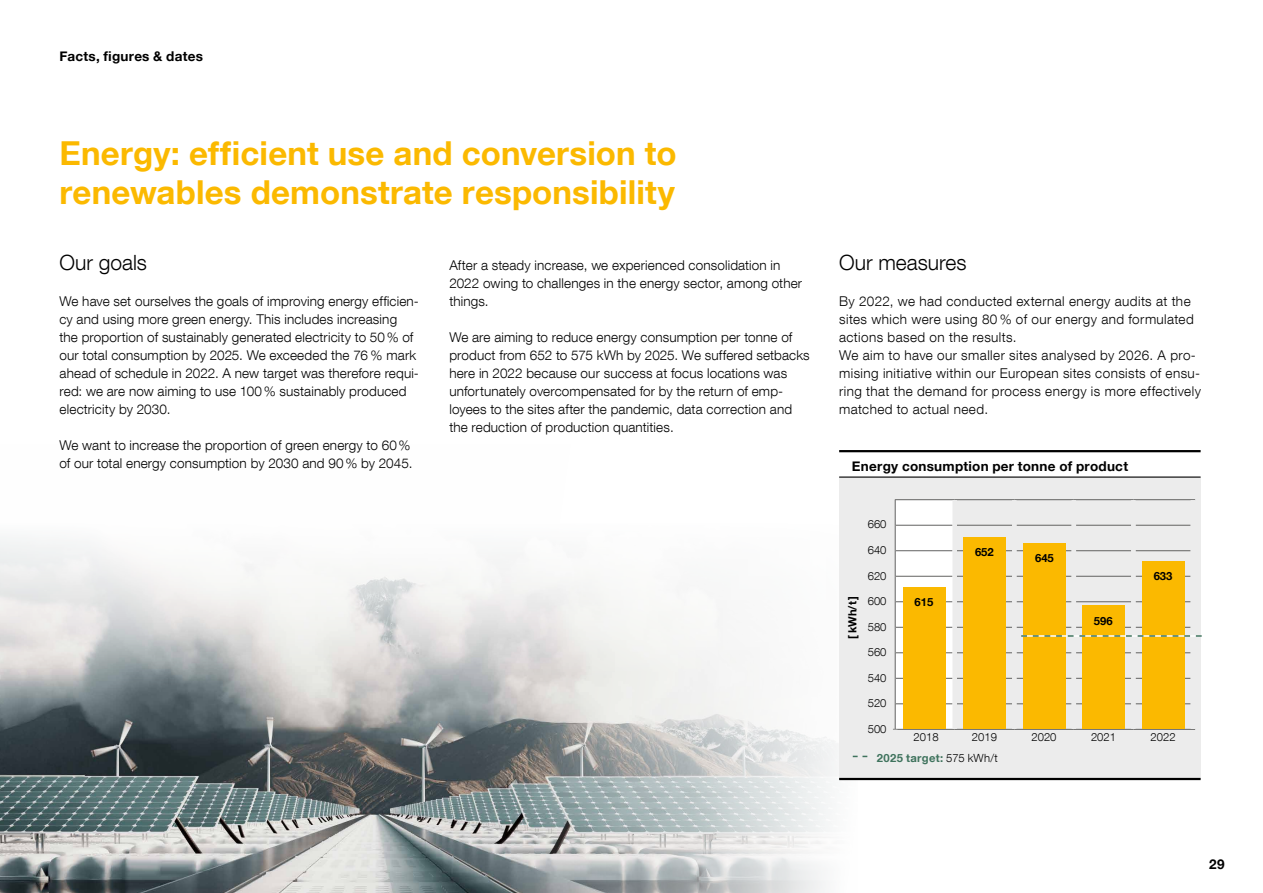
<style>
.page{position:relative;width:1263px;height:893px;background:#fff}
.page>*{position:absolute;margin:0;border:0;box-sizing:border-box;transform-origin:0 0}
.t1{font:700 33px/39px "Helvetica Neue LT Com";letter-spacing:.005em;color:#fbb900}
.t2{font:300 21px "Helvetica Neue LT Com";color:#000}
.t3{font:300 13.5px/18px "Helvetica Neue LT Com";letter-spacing:.01em;color:#000}
.t4{font:300 13.5px/18px "Helvetica Neue LT Com";letter-spacing:.03em;color:#000}
.t5{font:700 13.5px "Helvetica Neue";letter-spacing:.02em;color:#000}
.t6{font:300 11.25px "Helvetica Neue LT Com";color:#000}
.t7{font:700 11.25px "Helvetica Neue";color:#000}
.t8{font:700 11.25px "Helvetica Neue LT Com";letter-spacing:.03em;color:#3f735d}
.s1{font-weight:300;color:#000}
</style>
<div class="page">
<img style="left:0;top:452px;width:858px;height:441px">
<svg style="left:0;top:452px;width:826px;height:258px"></svg>
<svg style="left:612px;top:476px;width:583px;height:417px"></svg>
<div style="left:839px;top:477px;width:361px;height:302px;background:#ececec"></div>
<hr style="left:839px;top:450px;width:361px;height:2px;background:#000">
<hr style="left:839px;top:476px;width:361px;height:2px;background:#000">
<hr style="left:839px;top:778px;width:361px;height:2px;background:#000">
<hr style="left:895px;top:499px;width:60px;height:1px;background:#626261">
<hr style="left:955px;top:499px;width:59px;height:1px;background:#626261">
<hr style="left:1014px;top:499px;width:60px;height:1px;background:#626261">
<hr style="left:1074px;top:499px;width:59px;height:1px;background:#626261">
<hr style="left:1133px;top:499px;width:62px;height:1px;background:#626261">
<hr style="left:893px;top:729px;width:62px;height:1px;background:#626261">
<hr style="left:955px;top:729px;width:59px;height:1px;background:#626261">
<hr style="left:1014px;top:729px;width:60px;height:1px;background:#626261">
<hr style="left:1074px;top:729px;width:59px;height:1px;background:#626261">
<hr style="left:1133px;top:729px;width:62px;height:1px;background:#626261">
<svg style="left:895px;top:500px;width:117px;height:229px"></svg>
<hr style="left:896px;top:525px;width:56px;height:1px;background:#626261">
<hr style="left:957px;top:525px;width:55px;height:1px;background:#626261">
<hr style="left:1016px;top:525px;width:55px;height:1px;background:#626261">
<hr style="left:1076px;top:525px;width:55px;height:1px;background:#626261">
<hr style="left:1135px;top:525px;width:55px;height:1px;background:#626261">
<hr style="left:896px;top:550px;width:56px;height:1px;background:#626261">
<hr style="left:957px;top:550px;width:55px;height:1px;background:#626261">
<hr style="left:1016px;top:550px;width:55px;height:1px;background:#626261">
<hr style="left:1076px;top:550px;width:55px;height:1px;background:#626261">
<hr style="left:1135px;top:550px;width:55px;height:1px;background:#626261">
<hr style="left:896px;top:576px;width:56px;height:1px;background:#626261">
<hr style="left:957px;top:576px;width:55px;height:1px;background:#626261">
<hr style="left:1016px;top:576px;width:55px;height:1px;background:#626261">
<hr style="left:1076px;top:576px;width:55px;height:1px;background:#626261">
<hr style="left:1135px;top:576px;width:55px;height:1px;background:#626261">
<hr style="left:896px;top:601px;width:56px;height:1px;background:#626261">
<hr style="left:957px;top:601px;width:55px;height:1px;background:#626261">
<hr style="left:1016px;top:601px;width:55px;height:1px;background:#626261">
<hr style="left:1076px;top:601px;width:55px;height:1px;background:#626261">
<hr style="left:1135px;top:601px;width:55px;height:1px;background:#626261">
<hr style="left:896px;top:627px;width:56px;height:1px;background:#626261">
<hr style="left:957px;top:627px;width:55px;height:1px;background:#626261">
<hr style="left:1016px;top:627px;width:55px;height:1px;background:#626261">
<hr style="left:1076px;top:627px;width:55px;height:1px;background:#626261">
<hr style="left:1135px;top:627px;width:55px;height:1px;background:#626261">
<hr style="left:896px;top:652px;width:56px;height:1px;background:#626261">
<hr style="left:957px;top:652px;width:55px;height:1px;background:#626261">
<hr style="left:1016px;top:652px;width:55px;height:1px;background:#626261">
<hr style="left:1076px;top:652px;width:55px;height:1px;background:#626261">
<hr style="left:1135px;top:652px;width:55px;height:1px;background:#626261">
<hr style="left:896px;top:678px;width:56px;height:1px;background:#626261">
<hr style="left:957px;top:678px;width:55px;height:1px;background:#626261">
<hr style="left:1016px;top:678px;width:55px;height:1px;background:#626261">
<hr style="left:1076px;top:678px;width:55px;height:1px;background:#626261">
<hr style="left:1135px;top:678px;width:55px;height:1px;background:#626261">
<hr style="left:896px;top:703px;width:56px;height:1px;background:#626261">
<hr style="left:957px;top:703px;width:55px;height:1px;background:#626261">
<hr style="left:1016px;top:703px;width:55px;height:1px;background:#626261">
<hr style="left:1076px;top:703px;width:55px;height:1px;background:#626261">
<hr style="left:1135px;top:703px;width:55px;height:1px;background:#626261">
<div style="left:952px;top:500px;width:5px;height:25px;background:#ececec"></div>
<div style="left:952px;top:525px;width:5px;height:26px;background:#ececec"></div>
<div style="left:952px;top:551px;width:5px;height:25px;background:#ececec"></div>
<div style="left:952px;top:576px;width:5px;height:26px;background:#ececec"></div>
<div style="left:952px;top:602px;width:5px;height:25px;background:#ececec"></div>
<div style="left:952px;top:627px;width:5px;height:26px;background:#ececec"></div>
<div style="left:952px;top:653px;width:5px;height:25px;background:#ececec"></div>
<div style="left:952px;top:678px;width:5px;height:26px;background:#ececec"></div>
<div style="left:952px;top:704px;width:5px;height:25px;background:#ececec"></div>
<div style="left:1142px;top:562px;width:42px;height:167px;background:#fbb900"></div>
<div style="left:903px;top:587px;width:42px;height:142px;background:#fbb900"></div>
<div style="left:963px;top:538px;width:43px;height:191px;background:#fbb900"></div>
<div style="left:1023px;top:543px;width:43px;height:186px;background:#fbb900"></div>
<div style="left:1082px;top:606px;width:42px;height:123px;background:#fbb900"></div>
<svg style="left:1021px;top:635px;width:181px;height:2px"></svg>
<p class="t5" style="left:60px;top:47px;width:145px">Facts, figures &amp; dates</p>
<h1 class="t1" style="left:60px;top:133px;width:618px">Energy: efficient use and conversion to renewables demonstrate responsibility</h1>
<h2 class="t2" style="left:60px;top:250px;width:89px">Our goals</h2>
<p class="t3" style="left:60px;top:292px;width:361px">We have set ourselves the goals of improving energy efficien&shy;cy and using more green energy. This includes increasing the proportion of sustainably generated electricity to 50% of our total consumption by 2025. We exceeded the 76 % mark ahead of schedule in 2022. A new target was therefore requi&shy;red: we are now aiming to use 100% sustainably produced electricity by 2030.</p>
<p class="t3" style="left:60px;top:436px;width:355px">We want to increase the proportion of green energy to 60% of our total energy consumption by 2030 and 90% by 2045.</p>
<p class="t3" style="left:449px;top:256px;width:354px">After a steady increase, we experienced consolidation in<br>2022 owing to challenges in the energy sector, among other things.</p>
<p class="t3" style="left:449px;top:328px;width:362px">We are aiming to reduce energy consumption per tonne of product from 652 to 575 kWh by 2025. We suffered setbacks here in 2022 because our success at focus locations was unfortunately overcompensated for by the return of emp&shy;loyees to the sites after the pandemic, data correction and the reduction of production quantities.</p>
<h2 class="t2" style="left:839px;top:250px;width:129px">Our measures</h2>
<p class="t4" style="left:839px;top:292px;width:363px">By 2022, we had conducted external energy audits at the sites which were using 80 % of our energy and formulated actions based on the results.<br>We aim to have our smaller sites analysed by 2026. A pro&shy;mising initiative within our European sites consists of ensu&shy;ring that the demand for process energy is more effectively matched to actual need.</p>
<p class="t5" style="left:852px;top:458px;width:278px">Energy consumption per tonne of product</p>
<p class="t7" style="left:845px;top:638px;width:44px;rotate:-90deg">[kWh/t]</p>
<p class="t6" style="left:868px;top:518px;width:20px">660</p>
<p class="t6" style="left:868px;top:543px;width:20px">640</p>
<p class="t6" style="left:868px;top:569px;width:20px">620</p>
<p class="t6" style="left:868px;top:594px;width:20px">600</p>
<p class="t6" style="left:868px;top:620px;width:20px">580</p>
<p class="t6" style="left:868px;top:645px;width:20px">560</p>
<p class="t6" style="left:868px;top:671px;width:20px">540</p>
<p class="t6" style="left:868px;top:696px;width:20px">520</p>
<p class="t6" style="left:868px;top:722px;width:20px">500</p>
<p class="t7" style="left:915px;top:595px;width:20px">615</p>
<p class="t7" style="left:975px;top:545px;width:20px">652</p>
<p class="t7" style="left:1035px;top:551px;width:20px">645</p>
<p class="t7" style="left:1094px;top:614px;width:20px">596</p>
<p class="t7" style="left:1154px;top:569px;width:20px">633</p>
<p class="t6" style="left:913px;top:730px;width:27px">2018</p>
<p class="t6" style="left:972px;top:730px;width:27px">2019</p>
<p class="t6" style="left:1031px;top:730px;width:27px">2020</p>
<p class="t6" style="left:1091px;top:730px;width:27px">2021</p>
<p class="t6" style="left:1150px;top:730px;width:27px">2022</p>
<p class="t8" style="left:877px;top:751px;width:122px">2025 target: <span class="s1">575 kWh/t</span></p>
<p class="t5" style="left:1209px;top:855px;width:17px">29</p>
</div>
